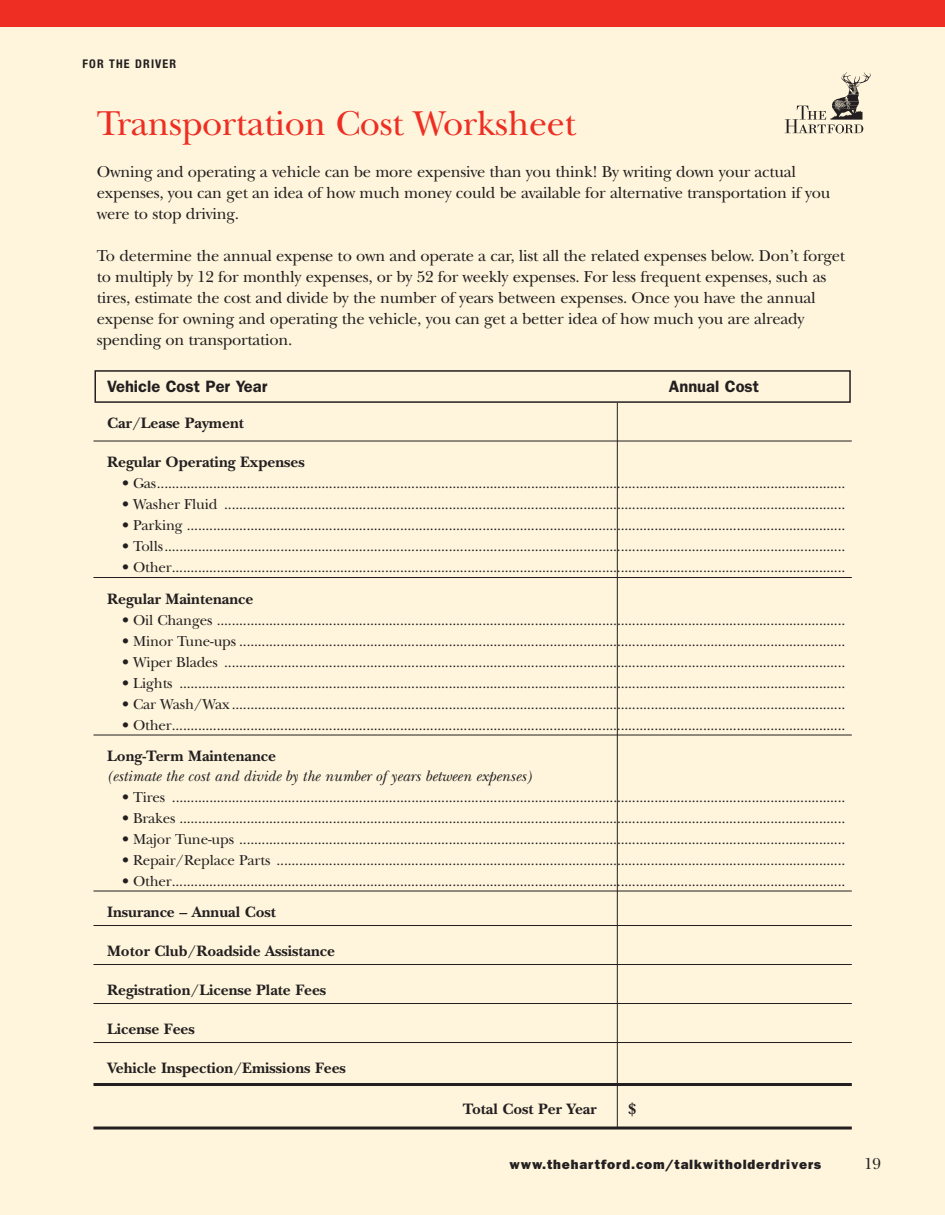
<style>
.page{position:relative;width:945px;height:1215px;background:#fef5dc}
.page>*{position:absolute;margin:0;border:0;box-sizing:border-box;transform-origin:0 0}
.t1{font:36px "New Baskerville";letter-spacing:-.01em;color:#ee2e22}
.t2{font:16.5px/21px "New Baskerville";letter-spacing:-.015em;color:#231f20}
.t3{font:600 16.5px "Franklin Gothic";color:#231f20}
.t4{font:700 15.75px "New Baskerville";color:#231f20}
.t5{font:italic 15.75px "New Baskerville";color:#231f20}
.t6{font:15px "New Baskerville";letter-spacing:-.01em;color:#231f20}
.t7{font:800 13.5px "Franklin Gothic";letter-spacing:.06em;color:#231f20}
.t8{font:700 condensed 12px "Helvetica Neue";letter-spacing:.095em;color:#231f20}
</style>
<div class="page">
<hr style="left:617px;top:382px;width:1px;height:745px;background:#231f20">
<hr style="left:93px;top:441px;width:759px;height:1px;background:#231f20">
<hr style="left:93px;top:577px;width:759px;height:1px;background:#231f20">
<hr style="left:93px;top:735px;width:759px;height:1px;background:#231f20">
<hr style="left:93px;top:891px;width:759px;height:1px;background:#231f20">
<hr style="left:93px;top:925px;width:759px;height:1px;background:#231f20">
<hr style="left:93px;top:964px;width:759px;height:1px;background:#231f20">
<hr style="left:93px;top:1003px;width:759px;height:1px;background:#231f20">
<hr style="left:93px;top:1042px;width:759px;height:1px;background:#231f20">
<hr style="left:93px;top:1083px;width:759px;height:3px;background:#231f20">
<hr style="left:93px;top:1127px;width:759px;height:3px;background:#231f20">
<div style="left:95px;top:371px;width:755px;height:31px;background:#fef5dc"></div>
<div style="left:94px;top:370px;width:757px;height:33px;border:2px solid #231f20"></div>
<div style="left:0;top:0;width:945px;height:27px;background:#ee2e22"></div>
<svg style="left:785px;top:72px;width:86px;height:61px"></svg>
<p class="t8" style="left:82px;top:60px;width:95px">FOR THE DRIVER</p>
<h1 class="t1" style="left:97px;top:110px;width:481px">Transportation Cost Worksheet</h1>
<p class="t2" style="left:97px;top:163px;width:735px">Owning and operating a vehicle can be more expensive than you think! By writing down your actual expenses, you can get an idea of how much money could be available for alternative transportation if you were to stop driving.</p>
<p class="t2" style="left:97px;top:247px;width:750px">To determine the annual expense to own and operate a car, list all the related expenses below. Don’t forget to multiply by 12 for monthly expenses, or by 52 for weekly expenses. For less frequent expenses, such as tires, estimate the cost and divide by the number of years between expenses. Once you have the annual expense for owning and operating the vehicle, you can get a better idea of how much you are already spending on transportation.</p>
<p class="t3" style="left:107px;top:381px;width:162px">Vehicle Cost Per Year</p>
<p class="t3" style="left:669px;top:381px;width:92px">Annual Cost</p>
<p class="t4" style="left:107px;top:417px;width:138px">Car/Lease Payment</p>
<p class="t4" style="left:107px;top:456px;width:199px">Regular Operating Expenses</p>
<p class="t6" style="left:122px;top:478px;width:725px">• Gas........................................................................................................................................................................................</p>
<p class="t6" style="left:122px;top:499px;width:725px">• Washer Fluid ......................................................................................................................................................................</p>
<p class="t6" style="left:122px;top:520px;width:725px">• Parking ................................................................................................................................................................................</p>
<p class="t6" style="left:122px;top:541px;width:725px">• Tolls......................................................................................................................................................................................</p>
<p class="t6" style="left:122px;top:562px;width:725px">• Other....................................................................................................................................................................................</p>
<p class="t4" style="left:107px;top:593px;width:148px">Regular Maintenance</p>
<p class="t6" style="left:122px;top:614px;width:725px">• Oil Changes ........................................................................................................................................................................</p>
<p class="t6" style="left:122px;top:635px;width:725px">• Minor Tune-ups ..................................................................................................................................................................</p>
<p class="t6" style="left:122px;top:656px;width:725px">• Wiper Blades ......................................................................................................................................................................</p>
<p class="t6" style="left:122px;top:677px;width:725px">• Lights ..................................................................................................................................................................................</p>
<p class="t6" style="left:122px;top:698px;width:725px">• Car Wash/Wax....................................................................................................................................................................</p>
<p class="t6" style="left:122px;top:719px;width:725px">• Other....................................................................................................................................................................................</p>
<p class="t4" style="left:107px;top:750px;width:170px">Long-Term Maintenance</p>
<p class="t5" style="left:107px;top:770px;width:426px">(estimate the cost and divide by the number of years between expenses)</p>
<p class="t6" style="left:122px;top:791px;width:725px">• Tires ....................................................................................................................................................................................</p>
<p class="t6" style="left:122px;top:812px;width:725px">• Brakes ..................................................................................................................................................................................</p>
<p class="t6" style="left:122px;top:833px;width:725px">• Major Tune-ups ..................................................................................................................................................................</p>
<p class="t6" style="left:122px;top:854px;width:725px">• Repair/Replace Parts ........................................................................................................................................................</p>
<p class="t6" style="left:122px;top:875px;width:725px">• Other....................................................................................................................................................................................</p>
<p class="t4" style="left:107px;top:906px;width:170px">Insurance – Annual Cost</p>
<p class="t4" style="left:107px;top:945px;width:229px">Motor Club/Roadside Assistance</p>
<p class="t4" style="left:107px;top:984px;width:221px">Registration/License Plate Fees</p>
<p class="t4" style="left:107px;top:1023px;width:89px">License Fees</p>
<p class="t4" style="left:107px;top:1062px;width:240px">Vehicle Inspection/Emissions Fees</p>
<p class="t4" style="left:463px;top:1103px;width:136px">Total Cost Per Year</p>
<p class="t4" style="left:628px;top:1103px;width:10px">$</p>
<p class="t7" style="left:510px;top:1159px;width:313px">www.thehartford.com/talkwitholderdrivers</p>
<p class="t2" style="left:864px;top:1155px;width:19px">19</p>
</div>
